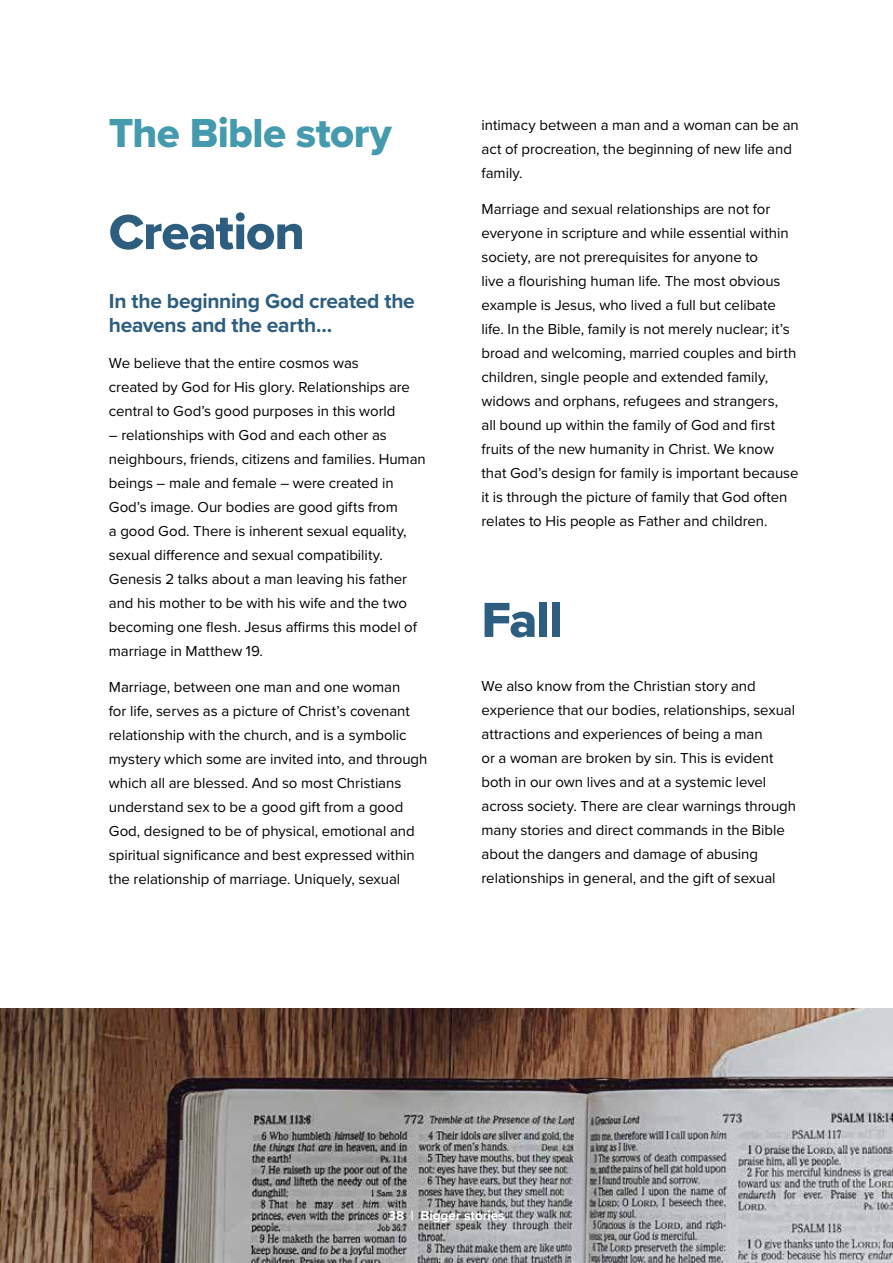
<style>
.page{position:relative;width:893px;height:1263px;background:#fff}
.page>*{position:absolute;margin:0;border:0;box-sizing:border-box;transform-origin:0 0}
.t1{font:51px "Proxima Nova Extrabld";letter-spacing:-.02em;color:#2d5e7f}
.t2{font:42px "Proxima Nova Extrabld";letter-spacing:-.015em;color:#459aae}
.t3{font:700 21px/24px "Proxima Nova";letter-spacing:-.015em;color:#2d5e7f}
.t4{font:15px/24px "Proxima Nova";letter-spacing:-.005em;color:#000}
.t5{font:700 13.5px "Proxima Nova";color:#fff}
</style>
<div class="page">
<img style="left:0;top:1009px;width:893px;height:254px">
<h2 class="t2" style="left:109px;top:102px;width:285px">The Bible story</h2>
<h1 class="t1" style="left:109px;top:194px;width:197px">Creation</h1>
<h3 class="t3" style="left:109px;top:288px;width:308px">In the beginning God created the heavens and the earth…</h3>
<p class="t4" style="left:109px;top:350px;width:303px">We believe that the entire cosmos was created by God for His glory. Relationships are central to God’s good purposes in this world</p>
<p class="t4" style="left:109px;top:422px;width:318px">– relationships with God and each other as neighbours, friends, citizens and families. Human beings – male and female – were created in God’s image. Our bodies are good gifts from<br>a good God. There is inherent sexual equality, sexual difference and sexual compatibility.<br>Genesis 2 talks about a man leaving his father and his mother to be with his wife and the two becoming one flesh. Jesus affirms this model of marriage in Matthew 19.</p>
<p class="t4" style="left:109px;top:674px;width:320px">Marriage, between one man and one woman<br>for life, serves as a picture of Christ’s covenant relationship with the church, and is a symbolic mystery which some are invited into, and through which all are blessed. And so most Christians understand sex to be a good gift from a good God, designed to be of physical, emotional and spiritual significance and best expressed within the relationship of marriage. Uniquely, sexual</p>
<p class="t4" style="left:481px;top:112px;width:319px">intimacy between a man and a woman can be an act of procreation, the beginning of new life and family.</p>
<p class="t4" style="left:481px;top:196px;width:319px">Marriage and sexual relationships are not for everyone in scripture and while essential within society, are not prerequisites for anyone to<br>live a flourishing human life. The most obvious example is Jesus, who lived a full but celibate life. In the Bible, family is not merely nuclear; it’s broad and welcoming, married couples and birth children, single people and extended family, widows and orphans, refugees and strangers,<br>all bound up within the family of God and first fruits of the new humanity in Christ. We know that God’s design for family is important because it is through the picture of family that God often relates to His people as Father and children.</p>
<h1 class="t1" style="left:481px;top:582px;width:83px">Fall</h1>
<p class="t4" style="left:481px;top:673px;width:316px">We also know from the Christian story and experience that our bodies, relationships, sexual attractions and experiences of being a man<br>or a woman are broken by sin. This is evident both in our own lives and at a systemic level across society. There are clear warnings through many stories and direct commands in the Bible about the dangers and damage of abusing relationships in general, and the gift of sexual</p>
<p class="t5" style="left:388px;top:1205px;width:118px">38 | Bigger stories</p>
</div>
